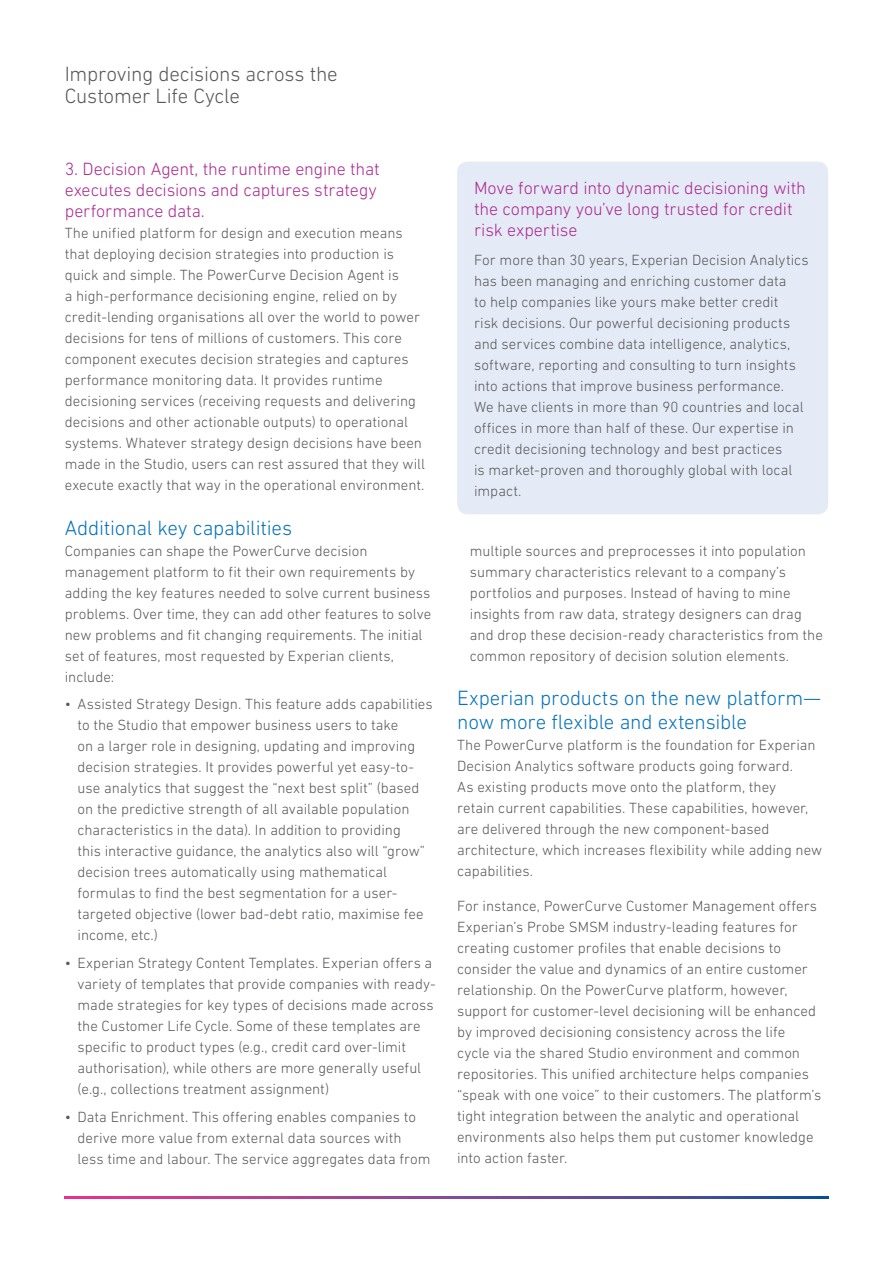
<style>
.page{position:relative;width:893px;height:1263px;background:#fff}
.page>*{position:absolute;margin:0;border:0;box-sizing:border-box;transform-origin:0 0}
.t1{font:300 21px/24px "DIN Next W1 G";letter-spacing:-.01em;color:#0773bb}
.t2{font:300 21px/22.5px "DIN Next W1 G";letter-spacing:-.01em;color:#57585a}
.t3{font:300 18px/21px "DIN Next W1 G";letter-spacing:-.01em;color:#ac2b91}
.t4{font:300 15px/21px "DIN Next W1 G";color:#57585a}
</style>
<div class="page">
<svg style="left:65px;top:1197px;width:763px;height:1px"></svg>
<div style="left:457px;top:162px;width:371px;height:352px;background:#e5ebf6;border-radius:11px"></div>
<h1 class="t2" style="left:65px;top:62px;width:274px">Improving decisions across the<br>Customer Life Cycle</h1>
<p class="t3" style="left:65px;top:158px;width:316px">3. Decision Agent, the runtime engine that executes decisions and captures strategy performance data.</p>
<p class="t4" style="left:65px;top:222px;width:362px">The unified platform for design and execution means that deploying decision strategies into production is quick and simple. The PowerCurve Decision Agent is<br>a high-performance decisioning engine, relied on by credit-lending organisations all over the world to power decisions for tens of millions of customers. This core component executes decision strategies and captures performance monitoring data. It provides runtime decisioning services (receiving requests and delivering decisions and other actionable outputs) to operational systems. Whatever strategy design decisions have been made in the Studio, users can rest assured that they will execute exactly that way in the operational environment.</p>
<h1 class="t1" style="left:65px;top:515px;width:229px">Additional key capabilities</h1>
<p class="t4" style="left:65px;top:540px;width:368px">Companies can shape the PowerCurve decision management platform to fit their own requirements by adding the key features needed to solve current business problems. Over time, they can add other features to solve new problems and fit changing requirements. The initial set of features, most requested by Experian clients, include:</p>
<p class="t4" style="left:78px;top:694px;width:357px;text-indent:-13px">• Assisted Strategy Design. This feature adds capabilities to the Studio that empower business users to take<br>on a larger role in designing, updating and improving decision strategies. It provides powerful yet easy-to&shy;use analytics that suggest the “next best split” (based on the predictive strength of all available population characteristics in the data). In addition to providing<br>this interactive guidance, the analytics also will “grow” decision trees automatically using mathematical formulas to find the best segmentation for a user&shy;targeted objective (lower bad-debt ratio, maximise fee income, etc.)</p>
<p class="t4" style="left:78px;top:952px;width:360px;text-indent:-13px">• Experian Strategy Content Templates. Experian offers a variety of templates that provide companies with ready&shy;made strategies for key types of decisions made across the Customer Life Cycle. Some of these templates are specific to product types (e.g., credit card over-limit authorisation), while others are more generally useful (e.g., collections treatment assignment)</p>
<p class="t4" style="left:78px;top:1106px;width:355px;text-indent:-13px">• Data Enrichment. This offering enables companies to derive more value from external data sources with less time and labour. The service aggregates data from</p>
<p class="t3" style="left:474px;top:177px;width:333px">Move forward into dynamic decisioning with the company you’ve long trusted for credit risk expertise</p>
<p class="t4" style="left:474px;top:249px;width:336px">For more than 30 years, Experian Decision Analytics has been managing and enriching customer data<br>to help companies like yours make better credit<br>risk decisions. Our powerful decisioning products and services combine data intelligence, analytics, software, reporting and consulting to turn insights into actions that improve business performance.<br>We have clients in more than 90 countries and local offices in more than half of these. Our expertise in credit decisioning technology and best practices<br>is market-proven and thoroughly global with local impact.</p>
<p class="t4" style="left:470px;top:540px;width:355px">multiple sources and preprocesses it into population summary characteristics relevant to a company’s portfolios and purposes. Instead of having to mine insights from raw data, strategy designers can drag and drop these decision-ready characteristics from the common repository of decision solution elements.</p>
<h1 class="t1" style="left:457px;top:686px;width:365px">Experian products on the new platform— now more flexible and extensible</h1>
<p class="t4" style="left:457px;top:734px;width:367px">The PowerCurve platform is the foundation for Experian Decision Analytics software products going forward.<br>As existing products move onto the platform, they<br>retain current capabilities. These capabilities, however, are delivered through the new component-based architecture, which increases flexibility while adding new capabilities.</p>
<p class="t4" style="left:457px;top:895px;width:366px">For instance, PowerCurve Customer Management offers Experian’s Probe SMSM industry-leading features for creating customer profiles that enable decisions to consider the value and dynamics of an entire customer relationship. On the PowerCurve platform, however, support for customer-level decisioning will be enhanced by improved decisioning consistency across the life cycle via the shared Studio environment and common repositories. This unified architecture helps companies “speak with one voice” to their customers. The platform’s tight integration between the analytic and operational environments also helps them put customer knowledge into action faster.</p>
</div>
